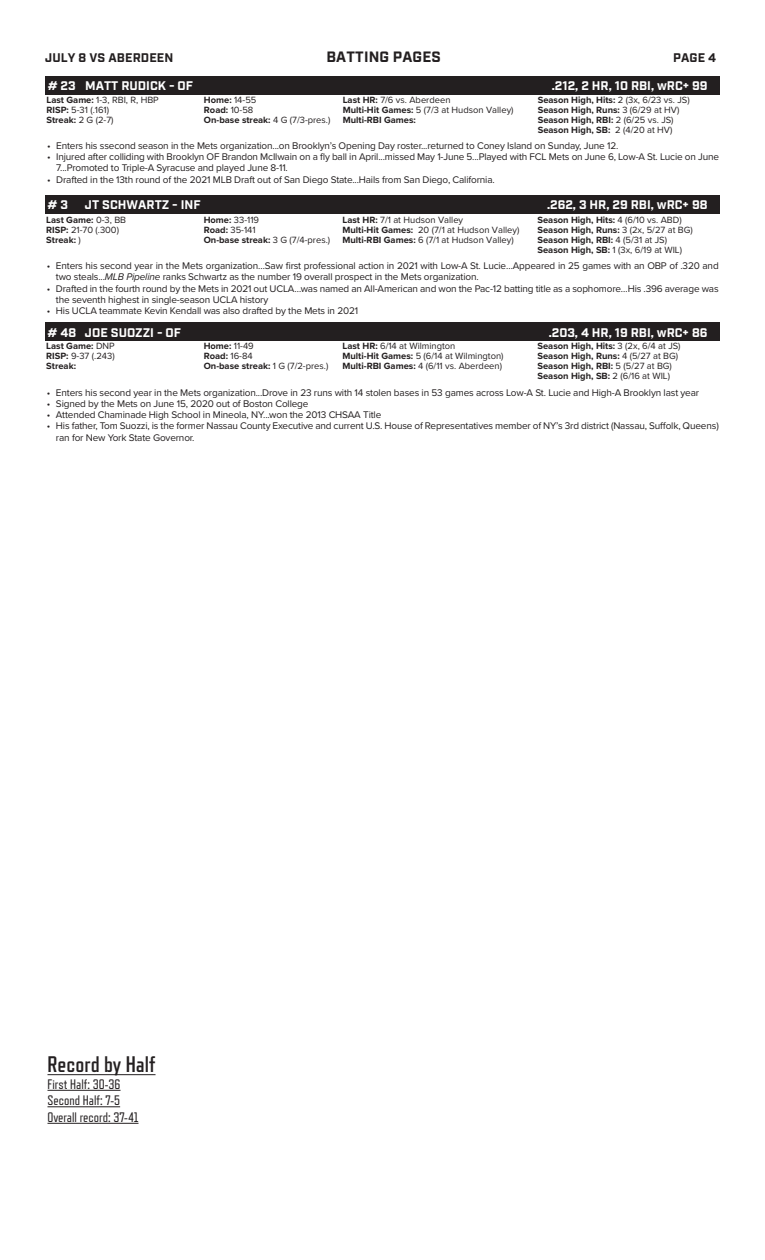
<style>
.page{position:relative;width:765px;height:1260px;background:#fff}
.page>*{position:absolute;margin:0;border:0;box-sizing:border-box;transform-origin:0 0}
.t1{font:700 22.5px "Refrigerator Deluxe";color:#231f20}
.t2{font:700 15px "Industry";letter-spacing:.01em;color:#231f20}
.t3{font:13.75px "Refrigerator Deluxe";color:#231f20}
.t4{font:700 12.5px "Industry";color:#fff}
.t5{font:700 12.5px "Industry";letter-spacing:.01em;color:#231f20}
.Bio_Bullet{font:10px/11.2px "Proxima Nova";letter-spacing:-.015em;color:#231f20}
.t6{font:700 9.38px/10px "Proxima Nova";color:#231f20}
.t7{font:9.38px "Proxima Nova";color:#231f20}
.s1{font-weight:700}
.s2{font-weight:400}
.s3{font-style:italic}
</style>
<div class="page">
<hr style="left:47px;top:1074px;width:109px;height:1px;background:#231f20">
<hr style="left:47px;top:1090px;width:74px;height:1px;background:#231f20">
<hr style="left:47px;top:1107px;width:73px;height:1px;background:#231f20">
<hr style="left:47px;top:1123px;width:92px;height:1px;background:#231f20">
<div style="left:45px;top:323px;width:675px;height:18px;background:#231f20"></div>
<div style="left:45px;top:195px;width:675px;height:19px;background:#231f20"></div>
<div style="left:45px;top:76px;width:675px;height:19px;background:#231f20"></div>
<p class="t5" style="left:45px;top:50px;width:130px">JULY 8 VS ABERDEEN</p>
<p class="t2" style="left:327px;top:47px;width:116px">BATTING PAGES</p>
<p class="t5" style="left:673px;top:50px;width:45px">PAGE 4</p>
<p class="t4" style="left:48px;top:78px;width:147px"># 23 MATT RUDICK - OF</p>
<p class="t4" style="left:552px;top:78px;width:157px">.212, 2 HR, 10 RBI, wRC+ 99</p>
<p class="t7" style="left:46px;top:93px;width:114px"><span class="s1">Last Game:</span> 1-3, RBI, R, HBP</p>
<p class="t6" style="left:204px;top:94px;width:54px">Home: <span class="s2">14-55</span></p>
<p class="t7" style="left:343px;top:93px;width:109px"><span class="s1">Last HR:</span> 7/6 vs. Aberdeen</p>
<p class="t6" style="left:538px;top:94px;width:154px">Season High, Hits: <span class="s2">2 (3x, 6/23 vs. JS)</span></p>
<p class="t7" style="left:46px;top:103px;width:64px"><span class="s1">RISP:</span> 5-31 (.161)</p>
<p class="t6" style="left:204px;top:104px;width:51px">Road: <span class="s2">10-58</span></p>
<p class="t7" style="left:343px;top:103px;width:172px"><span class="s1">Multi-Hit Games:</span> 5 (7/3 at Hudson Valley)</p>
<p class="t6" style="left:538px;top:104px;width:143px">Season High, Runs: <span class="s2">3 (6/29 at HV)</span></p>
<p class="t6" style="left:46px;top:114px;width:69px">Streak: <span class="s2">2 G (2-7)</span></p>
<p class="t6" style="left:204px;top:114px;width:128px">On-base streak: <span class="s2">4 G (7/3-pres.)</span></p>
<p class="t6" style="left:343px;top:114px;width:75px">Multi-RBI Games:</p>
<p class="t6" style="left:538px;top:114px;width:137px">Season High, RBI: <span class="s2">2 (6/25 vs. JS)</span></p>
<p class="t6" style="left:538px;top:124px;width:136px">Season High, SB: <span class="s2">2 (4/20 at HV)</span></p>
<p class="Bio_Bullet" style="left:47px;top:140px;width:573px">• Enters his ssecond season in the Mets organization...on Brooklyn’s Opening Day roster...returned to Coney Island on Sunday, June 12.</p>
<p class="Bio_Bullet" style="left:56px;top:151px;width:664px;text-indent:-9px">• Injured after colliding with Brooklyn OF Brandon McIlwain on a fly ball in April...missed May 1-June 5...Played with FCL Mets on June 6, Low-A St. Lucie on June<br>7...Promoted to Triple-A Syracuse and played June 8-11.</p>
<p class="Bio_Bullet" style="left:47px;top:173px;width:449px">• Drafted in the 13th round of the 2021 MLB Draft out of San Diego State...Hails from San Diego, California.</p>
<p class="t4" style="left:47px;top:197px;width:22px"># 3</p>
<p class="t4" style="left:85px;top:197px;width:117px">JT SCHWARTZ - INF</p>
<p class="t4" style="left:547px;top:197px;width:162px">.262, 3 HR, 29 RBI, wRC+ 98</p>
<p class="t6" style="left:46px;top:214px;width:81px">Last Game: <span class="s2">0-3, BB</span></p>
<p class="t7" style="left:204px;top:213px;width:57px"><span class="s1">Home:</span> 33-119</p>
<p class="t7" style="left:342px;top:213px;width:122px"><span class="s1">Last HR:</span> 7/1 at Hudson Valley</p>
<p class="t6" style="left:537px;top:214px;width:146px">Season High, Hits: <span class="s2">4 (6/10 vs. ABD)</span></p>
<p class="t7" style="left:46px;top:223px;width:74px"><span class="s1">RISP:</span> 21-70 (.300)</p>
<p class="t7" style="left:204px;top:223px;width:53px"><span class="s1">Road:</span> 35-141</p>
<p class="t7" style="left:342px;top:223px;width:178px"><span class="s1">Multi-Hit Games:</span> 20 (7/1 at Hudson Valley)</p>
<p class="t6" style="left:537px;top:224px;width:157px">Season High, Runs: <span class="s2">3 (2x, 5/27 at BG)</span></p>
<p class="t6" style="left:46px;top:234px;width:36px">Streak: <span class="s2">)</span></p>
<p class="t6" style="left:204px;top:234px;width:128px">On-base streak: <span class="s2">3 G (7/4-pres.)</span></p>
<p class="t7" style="left:342px;top:233px;width:173px"><span class="s1">Multi-RBI Games:</span> 6 (7/1 at Hudson Valley)</p>
<p class="t6" style="left:537px;top:234px;width:146px">Season High, RBI: <span class="s2">4 (5/31 at JS)<br></span>Season High, SB: <span class="s2">1 (3x, 6/19 at WIL)</span></p>
<p class="Bio_Bullet" style="left:56px;top:260px;width:664px;text-indent:-9px">• Enters his second year in the Mets organization…Saw first professional action in 2021 with Low-A St. Lucie…Appeared in 25 games with an OBP of .320 and two steals...<span class="s3">MLB Pipeline</span> ranks Schwartz as the number 19 overall prospect in the Mets organization.</p>
<p class="Bio_Bullet" style="left:56px;top:282px;width:664px;text-indent:-9px">• Drafted in the fourth round by the Mets in 2021 out UCLA…was named an All-American and won the Pac-12 batting title as a sophomore…His .396 average was the seventh highest in single-season UCLA history</p>
<p class="Bio_Bullet" style="left:47px;top:305px;width:313px">• His UCLA teammate Kevin Kendall was also drafted by the Mets in 2021</p>
<p class="t4" style="left:47px;top:325px;width:135px"># 48 JOE SUOZZI - OF</p>
<p class="t4" style="left:549px;top:325px;width:160px">.203, 4 HR, 19 RBI, wRC+ 86</p>
<p class="t6" style="left:46px;top:341px;width:70px">Last Game: <span class="s2">DNP</span></p>
<p class="t6" style="left:204px;top:341px;width:52px">Home: <span class="s2">11-49</span></p>
<p class="t7" style="left:342px;top:339px;width:114px"><span class="s1">Last HR:</span> 6/14 at Wilmington</p>
<p class="t6" style="left:538px;top:341px;width:145px">Season High, Hits: <span class="s2">3 (2x, 6/4 at JS)</span></p>
<p class="t7" style="left:46px;top:349px;width:70px"><span class="s1">RISP:</span> 9-37 (.243)</p>
<p class="t6" style="left:204px;top:351px;width:50px">Road: <span class="s2">16-84</span></p>
<p class="t7" style="left:342px;top:349px;width:163px"><span class="s1">Multi-Hit Games:</span> 5 (6/14 at Wilmington)</p>
<p class="t6" style="left:538px;top:351px;width:142px">Season High, Runs: <span class="s2">4 (5/27 at BG)</span></p>
<p class="t6" style="left:46px;top:361px;width:31px">Streak:</p>
<p class="t6" style="left:204px;top:361px;width:126px">On-base streak: <span class="s2">1 G (7/2-pres.)</span></p>
<p class="t7" style="left:342px;top:359px;width:161px"><span class="s1">Multi-RBI Games:</span> 4 (6/11 vs. Aberdeen)</p>
<p class="t6" style="left:537px;top:361px;width:136px">Season High, RBI: <span class="s2">5 (5/27 at BG)</span></p>
<p class="t6" style="left:537px;top:371px;width:134px">Season High, SB: <span class="s2">2 (6/16 at WIL)</span></p>
<p class="Bio_Bullet" style="left:47px;top:386px;width:654px">• Enters his second year in the Mets organization...Drove in 23 runs with 14 stolen bases in 53 games across Low-A St. Lucie and High-A Brooklyn last year</p>
<p class="Bio_Bullet" style="left:47px;top:397px;width:263px">• Signed by the Mets on June 15, 2020 out of Boston College</p>
<p class="Bio_Bullet" style="left:47px;top:409px;width:336px">• Attended Chaminade High School in Mineola, NY...won the 2013 CHSAA Title</p>
<p class="Bio_Bullet" style="left:56px;top:420px;width:664px;text-indent:-9px">• His father, Tom Suozzi, is the former Nassau County Executive and current U.S. House of Representatives member of NY’s 3rd district (Nassau, Suffolk, Queens) ran for New York State Governor.</p>
<p class="t1" style="left:47px;top:1052px;width:110px">Record by Half</p>
<p class="t3" style="left:47px;top:1076px;width:75px">First Half: 30-36</p>
<p class="t3" style="left:47px;top:1093px;width:74px">Second Half: 7-5</p>
<p class="t3" style="left:47px;top:1109px;width:93px">Overall record: 37-41</p>
</div>
